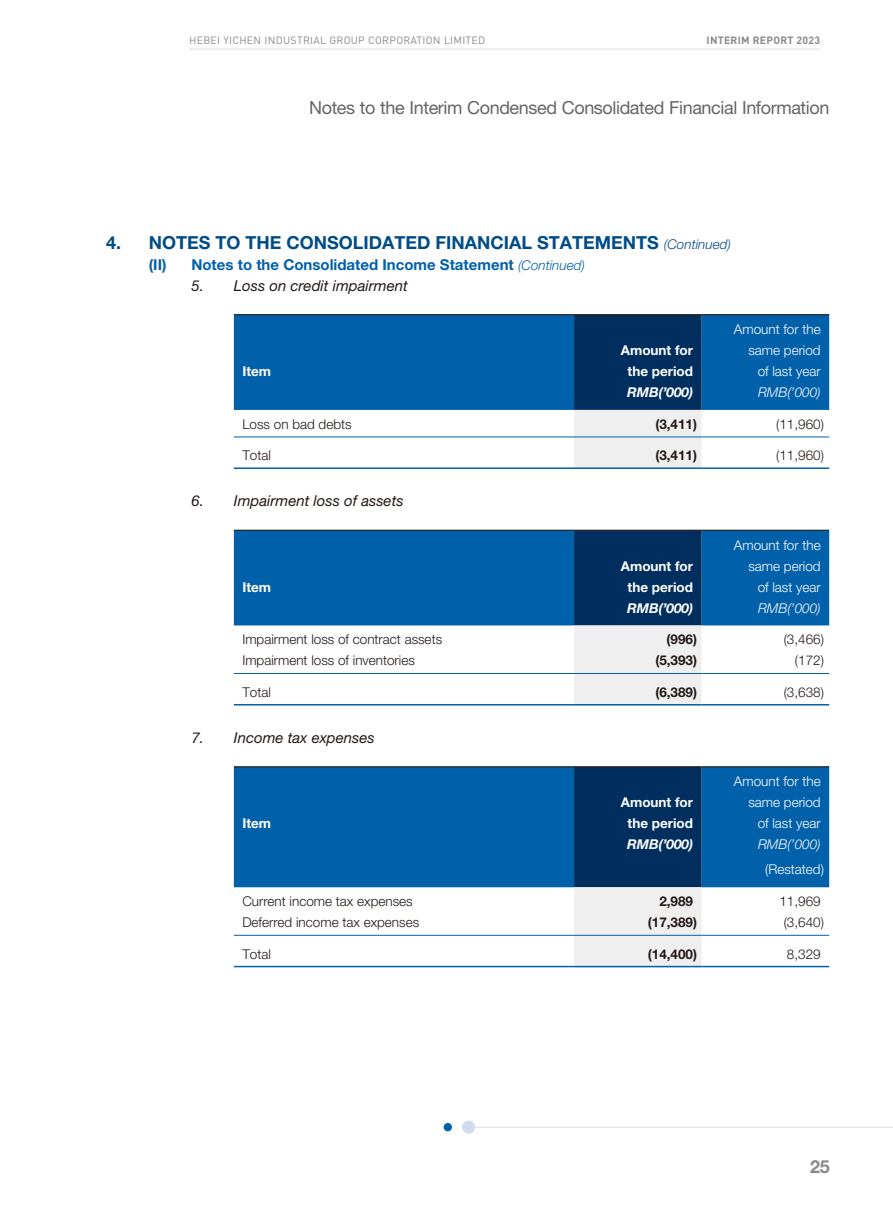
<style>
.page{position:relative;width:893px;height:1212px;background:#fff}
.page>*{position:absolute;margin:0;border:0;box-sizing:border-box;transform-origin:0 0}
.t1{font:18px "Helvetica Neue LT Std";letter-spacing:-.02em;color:#666565}
.t2{font:700 18px "Helvetica Neue LT Std";color:#004c89}
.t3{font:700 18px "Helvetica Neue LT Std";color:#898989}
.t4{font:italic 15px "Helvetica Neue LT Std";color:#231916}
.t5{font:700 15px "Helvetica Neue LT Std";color:#0060aa}
.t6{font:300 13.5px "Helvetica Neue LT Std";color:#231916}
.t7{font:300 13.5px/21px "Helvetica Neue LT Std";color:#fff;text-align:right}
.t8{font:700 13.5px/21px "Helvetica Neue LT Std";color:#fff;text-align:center}
.t9{font:700 13.5px "Helvetica Neue LT Std";color:#231916}
.t10{font:italic 700 13.5px "Helvetica Neue LT Std";color:#fff}
.t11{font:italic 300 13.5px "Helvetica Neue LT Std";color:#fff}
.t12{font:10.5px "DIN";letter-spacing:.025em;color:#898989}
.t13{font:700 10.5px "DIN";letter-spacing:.025em;color:#898989}
.s1{font-weight:300;font-style:italic;font-size:13.5px}
</style>
<div class="page">
<hr style="left:190px;top:49px;width:630px;height:1px;background:#dcdddd">
<hr style="left:474px;top:1127px;width:419px;height:1px;background:#dcdddd">
<div style="left:444px;top:1123px;width:8px;height:8px;background:#0060aa;border-radius:50%"></div>
<svg style="left:462px;top:1120px;width:14px;height:14px"></svg>
<div style="left:234px;top:315px;width:595px;height:95px;background:#0060aa"></div>
<svg style="left:574px;top:315px;width:128px;height:152px"></svg>
<hr style="left:234px;top:314px;width:340px;height:1px;background:#231916">
<hr style="left:574px;top:314px;width:128px;height:1px;background:#231916">
<hr style="left:702px;top:314px;width:127px;height:1px;background:#231916">
<hr style="left:234px;top:437px;width:340px;height:1px;background:#0060aa">
<hr style="left:574px;top:437px;width:128px;height:1px;background:#0060aa">
<hr style="left:702px;top:437px;width:127px;height:1px;background:#0060aa">
<hr style="left:234px;top:467px;width:340px;height:2px;background:#0060aa">
<hr style="left:574px;top:467px;width:128px;height:2px;background:#0060aa">
<hr style="left:702px;top:467px;width:127px;height:2px;background:#0060aa">
<div style="left:234px;top:531px;width:595px;height:94px;background:#0060aa"></div>
<svg style="left:574px;top:531px;width:128px;height:173px"></svg>
<hr style="left:234px;top:530px;width:340px;height:1px;background:#231916">
<hr style="left:574px;top:530px;width:128px;height:1px;background:#231916">
<hr style="left:702px;top:530px;width:127px;height:1px;background:#231916">
<hr style="left:234px;top:673px;width:340px;height:1px;background:#0060aa">
<hr style="left:574px;top:673px;width:128px;height:1px;background:#0060aa">
<hr style="left:702px;top:673px;width:127px;height:1px;background:#0060aa">
<hr style="left:234px;top:704px;width:340px;height:1px;background:#0060aa">
<hr style="left:574px;top:704px;width:128px;height:1px;background:#0060aa">
<hr style="left:702px;top:704px;width:127px;height:1px;background:#0060aa">
<div style="left:234px;top:767px;width:595px;height:120px;background:#0060aa"></div>
<svg style="left:574px;top:767px;width:128px;height:199px"></svg>
<hr style="left:234px;top:766px;width:340px;height:1px;background:#231916">
<hr style="left:574px;top:766px;width:128px;height:1px;background:#231916">
<hr style="left:702px;top:766px;width:127px;height:1px;background:#231916">
<hr style="left:234px;top:935px;width:340px;height:1px;background:#0060aa">
<hr style="left:574px;top:935px;width:128px;height:1px;background:#0060aa">
<hr style="left:702px;top:935px;width:127px;height:1px;background:#0060aa">
<hr style="left:234px;top:966px;width:340px;height:1px;background:#0060aa">
<hr style="left:574px;top:966px;width:128px;height:1px;background:#0060aa">
<hr style="left:702px;top:966px;width:127px;height:1px;background:#0060aa">
<p class="t12" style="left:189px;top:34px;width:297px">HEBEI YICHEN INDUSTRIAL GROUP CORPORATION LIMITED</p>
<p class="t13" style="left:707px;top:33px;width:115px">INTERIM REPORT 2023</p>
<h1 class="t1" style="left:309px;top:97px;width:522px">Notes to the Interim Condensed Consolidated Financial Information</h1>
<h1 class="t2" style="left:106px;top:231px;width:626px">4. NOTES TO THE CONSOLIDATED FINANCIAL STATEMENTS <span class="s1">(Continued)</span></h1>
<p class="t5" style="left:149px;top:255px;width:438px">(II) Notes to the Consolidated Income Statement <span class="s1">(Continued)</span></p>
<p class="t4" style="left:191px;top:276px;width:218px">5. Loss on credit impairment</p>
<p class="t8" style="left:242px;top:360px;width:30px">Item</p>
<p class="t8" style="left:621px;top:339px;width:74px">Amount for the period</p>
<p class="t7" style="left:734px;top:318px;width:88px">Amount for the same period<br>of last year</p>
<p class="t10" style="left:627px;top:384px;width:68px">RMB(’000)</p>
<p class="t11" style="left:758px;top:384px;width:64px">RMB(’000)</p>
<p class="t6" style="left:242px;top:416px;width:111px">Loss on bad debts</p>
<p class="t9" style="left:655px;top:415px;width:43px">(3,411)</p>
<p class="t6" style="left:776px;top:416px;width:49px">(11,960)</p>
<p class="t6" style="left:242px;top:447px;width:30px">Total</p>
<p class="t9" style="left:655px;top:447px;width:43px">(3,411)</p>
<p class="t6" style="left:776px;top:447px;width:49px">(11,960)</p>
<p class="t4" style="left:191px;top:492px;width:214px">6. Impairment loss of assets</p>
<p class="t8" style="left:242px;top:576px;width:30px">Item</p>
<p class="t8" style="left:621px;top:555px;width:74px">Amount for the period</p>
<p class="t7" style="left:734px;top:534px;width:88px">Amount for the same period<br>of last year</p>
<p class="t10" style="left:627px;top:599px;width:68px">RMB(’000)</p>
<p class="t11" style="left:758px;top:600px;width:64px">RMB(’000)</p>
<p class="t6" style="left:242px;top:631px;width:201px">Impairment loss of contract assets</p>
<p class="t9" style="left:667px;top:631px;width:32px">(996)</p>
<p class="t6" style="left:784px;top:631px;width:42px">(3,466)</p>
<p class="t6" style="left:242px;top:652px;width:174px">Impairment loss of inventories</p>
<p class="t9" style="left:655px;top:652px;width:43px">(5,393)</p>
<p class="t6" style="left:795px;top:652px;width:31px">(172)</p>
<p class="t6" style="left:242px;top:684px;width:30px">Total</p>
<p class="t9" style="left:655px;top:684px;width:43px">(6,389)</p>
<p class="t6" style="left:784px;top:684px;width:42px">(3,638)</p>
<p class="t4" style="left:191px;top:728px;width:185px">7. Income tax expenses</p>
<p class="t8" style="left:242px;top:812px;width:30px">Item</p>
<p class="t8" style="left:621px;top:791px;width:74px">Amount for the period</p>
<p class="t7" style="left:734px;top:770px;width:88px">Amount for the same period<br>of last year</p>
<p class="t10" style="left:627px;top:836px;width:68px">RMB(’000)</p>
<p class="t11" style="left:758px;top:836px;width:64px">RMB(’000)</p>
<p class="t7" style="left:765px;top:859px;width:60px">(Restated)</p>
<p class="t6" style="left:242px;top:893px;width:172px">Current income tax expenses</p>
<p class="t9" style="left:659px;top:893px;width:35px">2,989</p>
<p class="t6" style="left:779px;top:893px;width:43px">11,969</p>
<p class="t6" style="left:242px;top:914px;width:178px">Deferred income tax expenses</p>
<p class="t9" style="left:648px;top:914px;width:51px">(17,389)</p>
<p class="t6" style="left:784px;top:914px;width:42px">(3,640)</p>
<p class="t6" style="left:242px;top:945px;width:30px">Total</p>
<p class="t9" style="left:648px;top:945px;width:51px">(14,400)</p>
<p class="t6" style="left:787px;top:945px;width:35px">8,329</p>
<h1 class="t3" style="left:810px;top:1155px;width:21px">25</h1>
</div>
